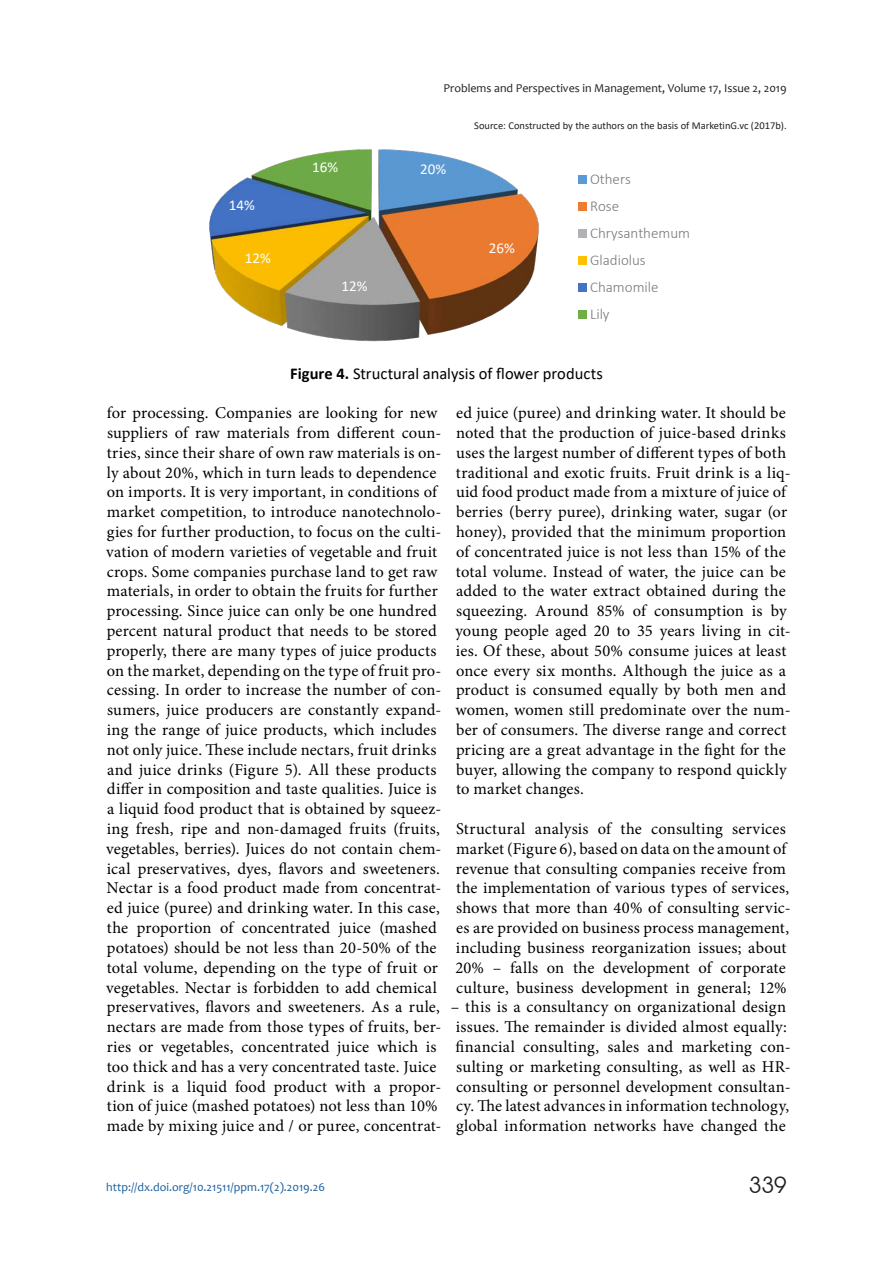
<style>
.page{position:relative;width:893px;height:1263px;background:#fff}
.page>*{position:absolute;margin:0;border:0;box-sizing:border-box;transform-origin:0 0}
.t1{font:22.5px "Avant Garde Gothic C";color:#231f20}
.t2{font:16.5px/19.8px "Minion Pro";letter-spacing:.015em;color:#000}
.t3{font:16.5px "Calibri";letter-spacing:-.005em;color:#000}
.t4{font:300 15px/27.2px "Calibri";color:#76787b}
.t5{font:15px "Calibri";color:#fff}
.t6{font:12px "Candara";color:#231f20}
.t7{font:12px "Candara";color:#175d9e}
.t8{font:10.5px "Calibri";color:#231f20}
.s1{font-weight:700}
</style>
<div class="page">
<img style="left:209px;top:149px;width:330px;height:193px">
<div style="left:578px;top:175px;width:8px;height:8px;background:#5b9bd5"></div>
<div style="left:578px;top:202px;width:8px;height:9px;background:#ed7d31"></div>
<div style="left:578px;top:229px;width:8px;height:9px;background:#b1b2b6"></div>
<div style="left:578px;top:257px;width:8px;height:8px;background:#ffc000"></div>
<div style="left:578px;top:284px;width:8px;height:8px;background:#4472c4"></div>
<div style="left:578px;top:311px;width:8px;height:8px;background:#70ad47"></div>
<p class="t6" style="left:443px;top:83px;width:345px">Problems and Perspectives in Management, Volume 17, Issue 2, 2019</p>
<p class="t5" style="left:229px;top:195px;width:28px">14%</p>
<p class="t5" style="left:245px;top:248px;width:28px">12%</p>
<p class="t5" style="left:312px;top:157px;width:28px">16%</p>
<p class="t5" style="left:341px;top:276px;width:28px">12%</p>
<p class="t5" style="left:420px;top:159px;width:28px">20%</p>
<p class="t8" style="left:474px;top:118px;width:314px">Source: Constructed by the authors on the basis of MarketinG.vc (2017b).</p>
<p class="t5" style="left:489px;top:238px;width:28px">26%</p>
<p class="t4" style="left:590px;top:166px;width:101px">Others<br>Rose<br>Chrysanthemum<br>Gladiolus<br>Chamomile<br>Lily</p>
<p class="t3" style="left:290px;top:362px;width:314px"><span class="s1">Figure 4.</span> Structural analysis of flower products</p>
<p class="t2" style="left:106px;top:404px;width:337px">for processing. Companies are looking for new suppliers of raw materials from different coun&shy;tries, since their share of own raw materials is on&shy;ly about 20%, which in turn leads to dependence on imports. It is very important, in conditions of market competition, to introduce nanotechnolo&shy;gies for further production, to focus on the culti&shy;vation of modern varieties of vegetable and fruit crops. Some companies purchase land to get raw materials, in order to obtain the fruits for further processing. Since juice can only be one hundred percent natural product that needs to be stored properly, there are many types of juice products on the market, depending on the type of fruit pro&shy;cessing. In order to increase the number of con&shy;sumers, juice producers are constantly expand&shy;ing the range of juice products, which includes not only juice. These include nectars, fruit drinks and juice drinks (Figure 5). All these products differ in composition and taste qualities. Juice is a liquid food product that is obtained by squeez&shy;ing fresh, ripe and non-damaged fruits (fruits, vegetables, berries). Juices do not contain chem&shy;ical preservatives, dyes, flavors and sweeteners.<br>Nectar is a food product made from concentrat&shy;ed juice (puree) and drinking water. In this case, the proportion of concentrated juice (mashed potatoes) should be not less than 20-50% of the total volume, depending on the type of fruit or vegetables. Nectar is forbidden to add chemical preservatives, flavors and sweeteners. As a rule, nectars are made from those types of fruits, ber&shy;ries or vegetables, concentrated juice which is too thick and has a very concentrated taste. Juice drink is a liquid food product with a propor&shy;tion of juice (mashed potatoes) not less than 10% made by mixing juice and / or puree, concentrat-</p>
<p class="t2" style="left:455px;top:404px;width:337px">ed juice (puree) and drinking water. It should be noted that the production of juice-based drinks uses the largest number of different types of both traditional and exotic fruits. Fruit drink is a liq&shy;uid food product made from a mixture of juice of berries (berry puree), drinking water, sugar (or honey), provided that the minimum proportion of concentrated juice is not less than 15% of the total volume. Instead of water, the juice can be added to the water extract obtained during the squeezing. Around 85% of consumption is by young people aged 20 to 35 years living in cit&shy;ies. Of these, about 50% consume juices at least once every six months. Although the juice as a product is consumed equally by both men and women, women still predominate over the num&shy;ber of consumers. The diverse range and correct pricing are a great advantage in the fight for the buyer, allowing the company to respond quickly to market changes.</p>
<p class="t2" style="left:455px;top:820px;width:337px">Structural analysis of the consulting services market (Figure 6), based on data on the amount of revenue that consulting companies receive from the implementation of various types of services, shows that more than 40% of consulting servic&shy;es are provided on business process management, including business reorganization issues; about 20% – falls on the development of corporate culture, business development in general; 12%</p>
<p class="t2" style="left:451px;top:998px;width:341px">– this is a consultancy on organizational design issues. The remainder is divided almost equally: financial consulting, sales and marketing con&shy;sulting or marketing consulting, as well as HR&shy;consulting or personnel development consultan&shy;cy. The latest advances in information technology, global information networks have changed the</p>
<p class="t7" style="left:106px;top:1182px;width:220px">http://dx.doi.org/10.21511/ppm.17(2).2019.26</p>
<h1 class="t1" style="left:749px;top:1172px;width:39px">339</h1>
</div>
